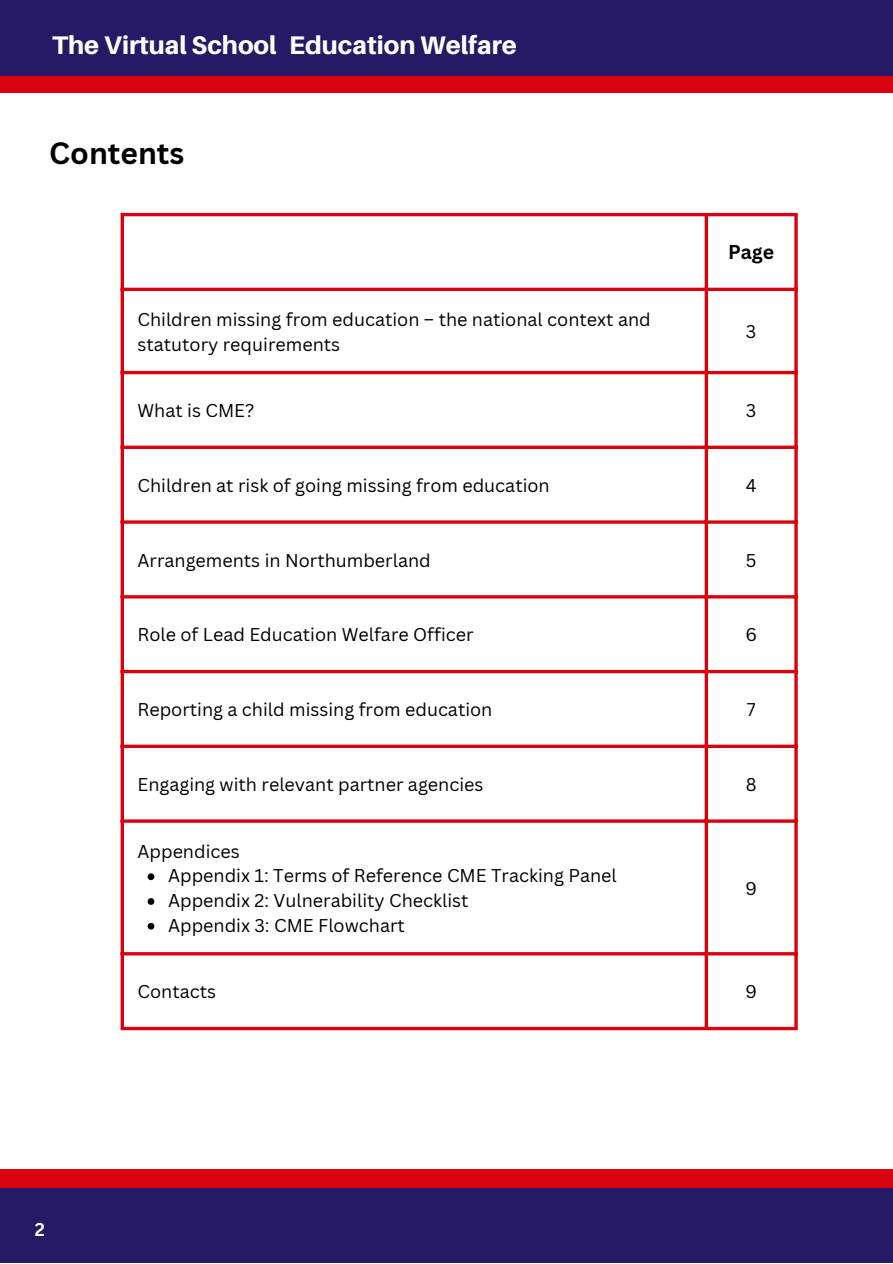
<style>
.page{position:relative;width:893px;height:1264px;background:#fff}
.page>*{position:absolute;margin:0;border:0;box-sizing:border-box;transform-origin:0 0}
.t1{font:700 30px "Canva Sans";color:#000}
.t2{font:800 25.5px "Aileron";color:#fff}
.t3{font:700 19.5px "Canva Sans";color:#000}
.t4{font:18px/24.8px "Canva Sans";color:#000}
.t5{font:700 18px "Canva Sans";color:#fff}
</style>
<div class="page">
<div style="left:0;top:0;width:892px;height:79px;background:#261966"></div>
<div style="left:0;top:76px;width:892px;height:16px;background:#d9010e"></div>
<div style="left:0;top:1169px;width:892px;height:59px;background:#d9010e"></div>
<div style="left:0;top:1188px;width:892px;height:74px;background:#261966"></div>
<svg style="left:124px;top:216px;width:670px;height:810px"></svg>
<svg style="left:148px;top:873px;width:6px;height:7px"></svg>
<svg style="left:148px;top:898px;width:6px;height:6px"></svg>
<svg style="left:148px;top:922px;width:6px;height:7px"></svg>
<hr style="left:121px;top:216px;width:3px;height:810px;background:#d9010e">
<svg style="left:704px;top:216px;width:4px;height:810px;background:#df2c36"></svg>
<hr style="left:794px;top:216px;width:3px;height:810px;background:#d9010e">
<hr style="left:121px;top:213px;width:676px;height:3px;background:#d9010e">
<hr style="left:121px;top:288px;width:676px;height:3px;background:#d9010e">
<hr style="left:121px;top:371px;width:676px;height:3px;background:#d9010e">
<svg style="left:124px;top:445px;width:670px;height:4px;background:#de2934"></svg>
<svg style="left:124px;top:520px;width:670px;height:4px;background:#de2833"></svg>
<hr style="left:121px;top:595px;width:676px;height:3px;background:#d9010e">
<hr style="left:121px;top:670px;width:676px;height:3px;background:#d9010e">
<svg style="left:124px;top:744px;width:670px;height:4px;background:#de2934"></svg>
<hr style="left:121px;top:819px;width:676px;height:3px;background:#d9010e">
<hr style="left:121px;top:952px;width:676px;height:3px;background:#d9010e">
<svg style="left:121px;top:1026px;width:676px;height:4px;background:#e03640"></svg>
<h2 class="t2" style="left:52px;top:29px;width:226px">The Virtual School</h2>
<h2 class="t2" style="left:289px;top:29px;width:229px">Education Welfare</h2>
<h1 class="t1" style="left:49px;top:132px;width:137px">Contents</h1>
<p class="t4" style="left:137px;top:306px;width:515px">Children missing from education – the national context and statutory requirements</p>
<p class="t3" style="left:728px;top:238px;width:48px">Page</p>
<p class="t4" style="left:746px;top:319px;width:12px">3</p>
<p class="t4" style="left:137px;top:397px;width:118px">What is CME?</p>
<p class="t4" style="left:746px;top:397px;width:12px">3</p>
<p class="t4" style="left:137px;top:472px;width:414px">Children at risk of going missing from education</p>
<p class="t4" style="left:745px;top:472px;width:12px">4</p>
<p class="t4" style="left:137px;top:547px;width:295px">Arrangements in Northumberland</p>
<p class="t4" style="left:745px;top:547px;width:12px">5</p>
<p class="t4" style="left:137px;top:622px;width:338px">Role of Lead Education Welfare Officer</p>
<p class="t4" style="left:745px;top:622px;width:13px">6</p>
<p class="t4" style="left:137px;top:696px;width:356px">Reporting a child missing from education</p>
<p class="t4" style="left:746px;top:696px;width:10px">7</p>
<p class="t4" style="left:137px;top:771px;width:347px">Engaging with relevant partner agencies</p>
<p class="t4" style="left:745px;top:771px;width:12px">8</p>
<p class="t4" style="left:137px;top:838px;width:104px">Appendices</p>
<p class="t4" style="left:168px;top:863px;width:450px">Appendix 1: Terms of Reference CME Tracking Panel<br>Appendix 2: Vulnerability Checklist<br>Appendix 3: CME Flowchart</p>
<p class="t4" style="left:745px;top:875px;width:13px">9</p>
<p class="t5" style="left:35px;top:1216px;width:12px">2</p>
<p class="t4" style="left:137px;top:978px;width:80px">Contacts</p>
<p class="t4" style="left:745px;top:978px;width:13px">9</p>
</div>
